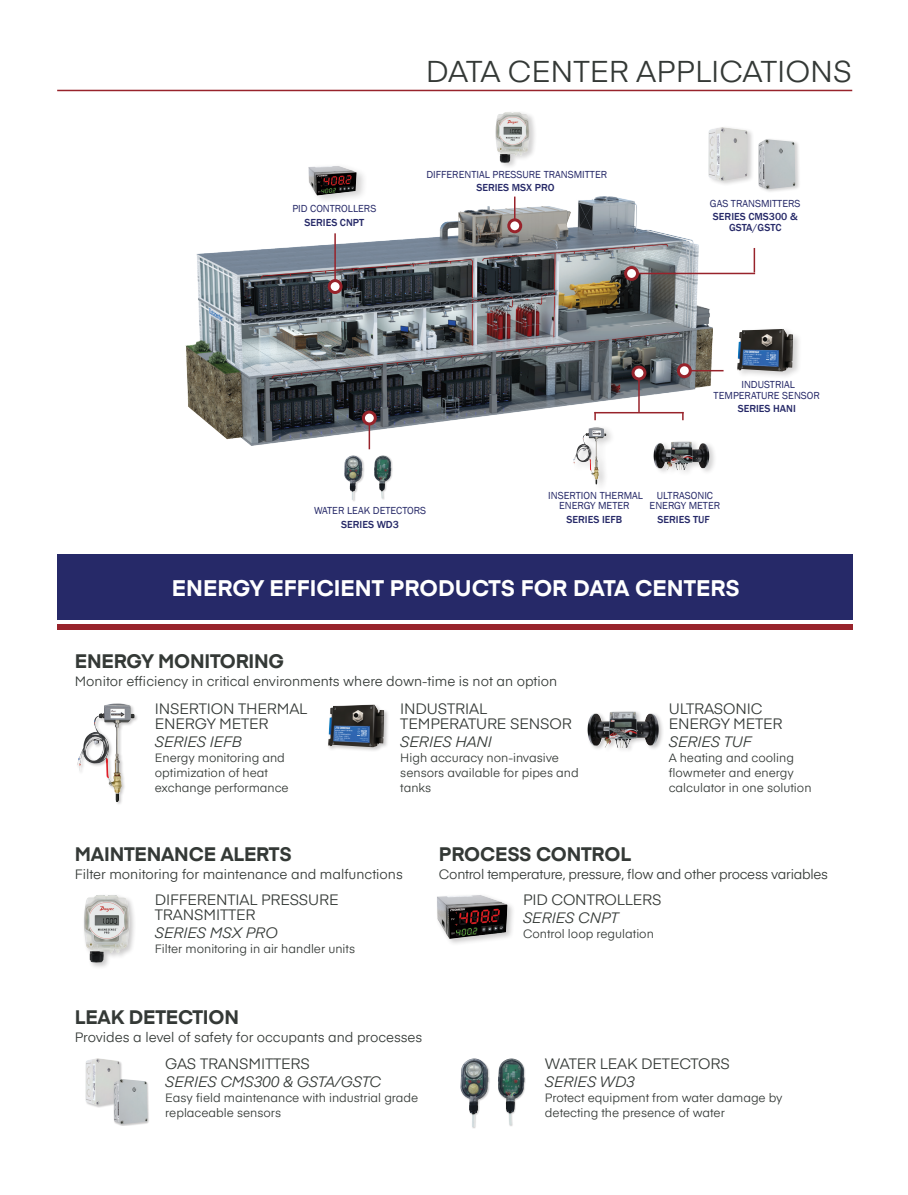
<style>
.page{position:relative;width:908px;height:1195px;background:#fff}
.page>*{position:absolute;margin:0;border:0;box-sizing:border-box;transform-origin:0 0}
.t1{font:30px "Eina 03";color:#343936}
.t2{font:700 22.5px "Eina 03";color:#fff}
.t3{font:700 19.5px "Eina 03";letter-spacing:-.01em;color:#343936}
.t4{font:15px/15px "Eina 03";letter-spacing:-.01em;color:#343936}
.t5{font:italic 15px "Eina 03";letter-spacing:-.01em;color:#343936}
.t6{font:13.5px "Eina 03";color:#343936}
.t7{font:13.5px "Eina 03";letter-spacing:-.02em;color:#343936}
.t8{font:12px/15px "Eina 03";color:#343936}
.t9{font:10.5px/10.5px "Franklin Gothic";color:#262968;text-align:center}
.t10{font:500 10.5px/10.5px "Franklin Gothic";color:#262968;text-align:center}
</style>
<div class="page">
<hr style="left:57px;top:90px;width:795px;height:1px;background:#98232b">
<img style="left:185px;top:196px;width:527px;height:249px">
<div style="left:76px;top:702px;width:63px;height:104px;background:#231f20;opacity:.24"></div>
<img style="left:77px;top:703px;width:35px;height:68px">
<div style="left:82px;top:892px;width:55px;height:77px;background:#231f20;opacity:.24"></div>
<img style="left:84px;top:894px;width:45px;height:68px">
<div style="left:435px;top:892px;width:80px;height:54px;background:#231f20;opacity:.24"></div>
<img style="left:436px;top:894px;width:71px;height:44px">
<div style="left:85px;top:1057px;width:37px;height:50px;background:#231f20;opacity:.24"></div>
<img style="left:85px;top:1057px;width:34px;height:47px">
<div style="left:113px;top:1078px;width:37px;height:47px;background:#231f20;opacity:.24"></div>
<img style="left:114px;top:1078px;width:33px;height:45px">
<div style="left:327px;top:703px;width:62px;height:49px;background:#231f20;opacity:.24"></div>
<img style="left:328px;top:704px;width:56px;height:43px">
<div style="left:460px;top:1057px;width:30px;height:71px;background:#231f20;opacity:.24"></div>
<img style="left:460px;top:1058px;width:28px;height:68px">
<div style="left:497px;top:1057px;width:29px;height:69px;background:#231f20;opacity:.24"></div>
<img style="left:498px;top:1058px;width:26px;height:66px">
<div style="left:586px;top:710px;width:78px;height:43px;background:#231f20;opacity:.24"></div>
<img style="left:587px;top:711px;width:42px;height:36px">
<div style="left:58px;top:596px;width:794px;height:33px;background:#98232b"></div>
<div style="left:58px;top:591px;width:794px;height:33px;background:#fff"></div>
<div style="left:58px;top:554px;width:794px;height:66px;background:#262968"></div>
<svg style="left:514px;top:196px;width:1px;height:22px"></svg>
<hr style="left:334px;top:233px;width:2px;height:51px;background:#98232b">
<div style="left:509px;top:220px;width:11px;height:12px;background:#fff;border-radius:50%"></div>
<div style="left:507px;top:218px;width:15px;height:15px;border:3px solid #98232b;border-radius:50%"></div>
<div style="left:329px;top:280px;width:12px;height:12px;background:#fff;border-radius:50%"></div>
<div style="left:327px;top:279px;width:15px;height:15px;border:3px solid #98232b;border-radius:50%"></div>
<div style="left:494px;top:110px;width:43px;height:59px;background:#231f20;opacity:.2"></div>
<img style="left:495px;top:112px;width:34px;height:51px">
<div style="left:307px;top:162px;width:61px;height:43px;background:#231f20;opacity:.2"></div>
<img style="left:308px;top:166px;width:48px;height:29px">
<hr style="left:368px;top:418px;width:2px;height:31px;background:#98232b">
<hr style="left:638px;top:373px;width:1px;height:39px;background:#98232b">
<svg style="left:594px;top:413px;width:2px;height:7px"></svg>
<hr style="left:594px;top:412px;width:89px;height:1px;background:#98232b">
<hr style="left:684px;top:370px;width:39px;height:1px;background:#98232b">
<hr style="left:631px;top:273px;width:124px;height:1px;background:#98232b">
<hr style="left:753px;top:248px;width:2px;height:24px;background:#98232b">
<div style="left:363px;top:412px;width:12px;height:12px;background:#fff;border-radius:50%"></div>
<div style="left:362px;top:410px;width:15px;height:15px;border:3px solid #98232b;border-radius:50%"></div>
<div style="left:633px;top:367px;width:12px;height:12px;background:#fff;border-radius:50%"></div>
<div style="left:631px;top:365px;width:15px;height:15px;border:3px solid #98232b;border-radius:50%"></div>
<div style="left:678px;top:364px;width:12px;height:12px;background:#fff;border-radius:50%"></div>
<div style="left:677px;top:363px;width:14px;height:15px;border:3px solid #98232b;border-radius:50%"></div>
<div style="left:625px;top:267px;width:12px;height:12px;background:#fff;border-radius:50%"></div>
<div style="left:624px;top:266px;width:15px;height:15px;border:3px solid #98232b;border-radius:50%"></div>
<div style="left:344px;top:455px;width:21px;height:47px;background:#231f20;opacity:.2"></div>
<img style="left:344px;top:455px;width:18px;height:44px">
<div style="left:374px;top:455px;width:19px;height:45px;background:#231f20;opacity:.2"></div>
<img style="left:374px;top:455px;width:17px;height:43px">
<div style="left:652px;top:439px;width:65px;height:38px;background:#231f20;opacity:.2"></div>
<img style="left:653px;top:441px;width:33px;height:29px">
<div style="left:735px;top:326px;width:67px;height:53px;background:#231f20;opacity:.2"></div>
<img style="left:737px;top:329px;width:56px;height:42px">
<div style="left:757px;top:138px;width:44px;height:56px;background:#231f20;opacity:.2"></div>
<img style="left:758px;top:139px;width:37px;height:50px">
<div style="left:707px;top:125px;width:47px;height:62px;background:#231f20;opacity:.2"></div>
<img style="left:708px;top:127px;width:39px;height:54px">
<div style="left:572px;top:424px;width:44px;height:68px;background:#231f20;opacity:.2"></div>
<img style="left:572px;top:427px;width:21px;height:39px">
<h1 class="t1" style="left:426px;top:49px;width:428px">DATA CENTER APPLICATIONS</h1>
<p class="t9" style="left:292px;top:204px;width:85px">PID CONTROLLERS</p>
<p class="t10" style="left:304px;top:217px;width:61px">SERIES CNPT</p>
<p class="t9" style="left:426px;top:169px;width:182px">DIFFERENTIAL PRESSURE TRANSMITTER</p>
<p class="t10" style="left:476px;top:183px;width:80px">SERIES MSX PRO</p>
<p class="t9" style="left:710px;top:198px;width:92px">GAS TRANSMITTERS</p>
<p class="t10" style="left:713px;top:212px;width:86px">SERIES CMS300 &amp;<br>GSTA/GSTC</p>
<p class="t9" style="left:713px;top:379px;width:108px">INDUSTRIAL<br>TEMPERATURE SENSOR</p>
<p class="t10" style="left:737px;top:403px;width:60px">SERIES HANI</p>
<p class="t9" style="left:314px;top:505px;width:114px">WATER LEAK DETECTORS</p>
<p class="t10" style="left:341px;top:519px;width:59px">SERIES WD3</p>
<p class="t9" style="left:649px;top:490px;width:72px">ULTRASONIC<br>ENERGY METER</p>
<p class="t10" style="left:657px;top:514px;width:54px">SERIES TUF</p>
<p class="t9" style="left:548px;top:490px;width:96px">INSERTION THERMAL<br>ENERGY METER</p>
<p class="t10" style="left:566px;top:514px;width:57px">SERIES IEFB</p>
<h2 class="t2" style="left:172px;top:571px;width:569px">ENERGY EFFICIENT PRODUCTS FOR DATA CENTERS</h2>
<h3 class="t3" style="left:75px;top:646px;width:211px">ENERGY MONITORING</h3>
<p class="t6" style="left:75px;top:671px;width:484px">Monitor efficiency in critical environments where down-time is not an option</p>
<p class="t4" style="left:155px;top:699px;width:154px">INSERTION THERMAL<br>ENERGY METER</p>
<p class="t5" style="left:155px;top:729px;width:89px">SERIES IEFB</p>
<p class="t8" style="left:155px;top:748px;width:135px">Energy monitoring and optimization of heat exchange performance</p>
<p class="t4" style="left:400px;top:699px;width:173px">INDUSTRIAL<br>TEMPERATURE SENSOR</p>
<p class="t5" style="left:400px;top:729px;width:93px">SERIES HANI</p>
<p class="t8" style="left:400px;top:748px;width:180px">High accuracy non-invasive sensors available for pipes and tanks</p>
<p class="t4" style="left:668px;top:699px;width:115px">ULTRASONIC<br>ENERGY METER</p>
<p class="t5" style="left:668px;top:729px;width:84px">SERIES TUF</p>
<p class="t8" style="left:668px;top:748px;width:144px">A heating and cooling flowmeter and energy calculator in one solution</p>
<h3 class="t3" style="left:75px;top:838px;width:218px">MAINTENANCE ALERTS</h3>
<p class="t6" style="left:75px;top:863px;width:329px">Filter monitoring for maintenance and malfunctions</p>
<p class="t4" style="left:155px;top:890px;width:185px">DIFFERENTIAL PRESSURE<br>TRANSMITTER</p>
<p class="t5" style="left:155px;top:921px;width:124px">SERIES MSX PRO</p>
<p class="t8" style="left:155px;top:940px;width:202px">Filter monitoring in air handler units</p>
<h3 class="t3" style="left:439px;top:838px;width:193px">PROCESS CONTROL</h3>
<p class="t7" style="left:439px;top:863px;width:390px">Control temperature, pressure, flow and other process variables</p>
<p class="t4" style="left:523px;top:890px;width:140px">PID CONTROLLERS</p>
<p class="t5" style="left:523px;top:906px;width:97px">SERIES CNPT</p>
<p class="t8" style="left:523px;top:925px;width:132px">Control loop regulation</p>
<h3 class="t3" style="left:75px;top:1002px;width:166px">LEAK DETECTION</h3>
<p class="t6" style="left:75px;top:1027px;width:349px">Provides a level of safety for occupants and processes</p>
<p class="t4" style="left:165px;top:1054px;width:146px">GAS TRANSMITTERS</p>
<p class="t5" style="left:165px;top:1070px;width:217px">SERIES CMS300 &amp; GSTA/GSTC</p>
<p class="t8" style="left:165px;top:1089px;width:254px">Easy field maintenance with industrial grade replaceable sensors</p>
<p class="t4" style="left:545px;top:1054px;width:186px">WATER LEAK DETECTORS</p>
<p class="t5" style="left:545px;top:1070px;width:92px">SERIES WD3</p>
<p class="t8" style="left:545px;top:1089px;width:239px">Protect equipment from water damage by detecting the presence of water</p>
</div>
